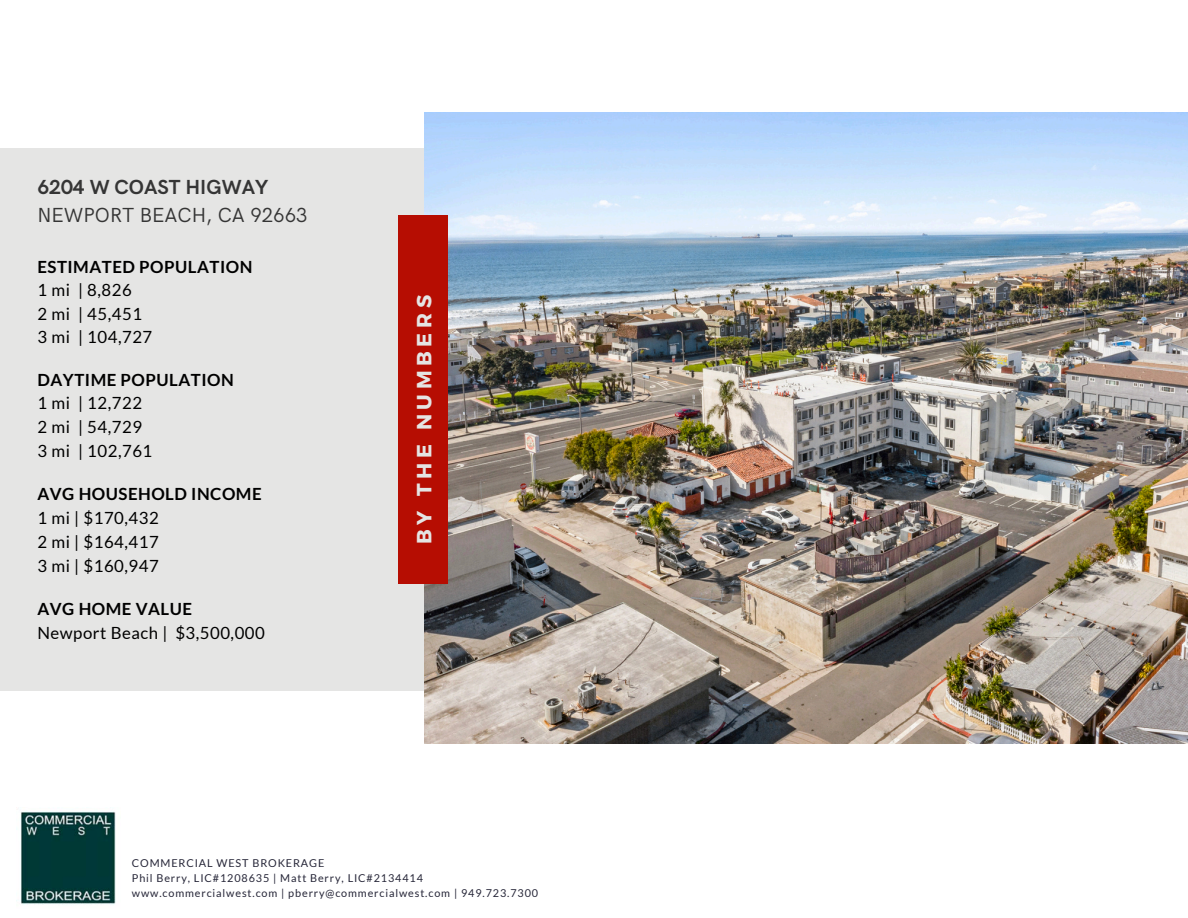
<style>
.page{position:relative;width:1188px;height:918px;background:#fff}
.page>*{position:absolute;margin:0;border:0;box-sizing:border-box;transform-origin:0 0}
.t1{font:700 20.55px "Montserrat";letter-spacing:.225em;color:#e5e5e4}
.t2{font:20.4px/28.2px "HK Grotesk";color:#353535}
.t3{font:16.8px/23.5px "Lato";letter-spacing:.03em;color:#000}
.t4{font:10.8px "Lato";letter-spacing:.08em;color:#262638}
.s1{font-weight:700}
</style>
<div class="page">
<img style="left:20px;top:811px;width:96px;height:94px">
<div style="left:0;top:148px;width:456px;height:543px;background:#e5e5e4"></div>
<img style="left:424px;top:112px;width:764px;height:631px">
<div style="left:398px;top:215px;width:50px;height:369px;background:#b60d02"></div>
<p class="t2" style="left:37px;top:174px;width:272px"><span class="s1">6204 W COAST HIGWAY<br></span>NEWPORT BEACH, CA 92663</p>
<h1 class="t3" style="left:37px;top:254px;width:216px"><span class="s1">ESTIMATED POPULATION<br></span>1 mi | 8,826<br>2 mi | 45,451<br>3 mi | 104,727</h1>
<h3 class="t3" style="left:37px;top:368px;width:198px"><span class="s1">DAYTIME POPULATION<br></span>1 mi | 12,722<br>2 mi | 54,729<br>3 mi | 102,761</h3>
<h3 class="t3" style="left:37px;top:482px;width:226px;line-height:24px"><span class="s1">AVG HOUSEHOLD INCOME<br></span>1 mi | $170,432<br>2 mi | $164,417<br>3 mi | $160,947</h3>
<h3 class="t3" style="left:37px;top:597px;width:229px;line-height:24px"><span class="s1">AVG HOME VALUE<br></span>Newport Beach | $3,500,000</h3>
<p class="t1" style="left:411px;top:544px;width:250px;rotate:-90deg">BY THE NUMBERS</p>
<h3 class="t4" style="left:132px;top:857px;width:194px">COMMERCIAL WEST BROKERAGE</h3>
<p class="t4" style="left:132px;top:872px;width:293px">Phil Berry, LIC#1208635 | Matt Berry, LIC#2134414</p>
<p class="t4" style="left:132px;top:887px;width:408px">www.commercialwest.com | pberry@commercialwest.com | 949.723.7300</p>
</div>
